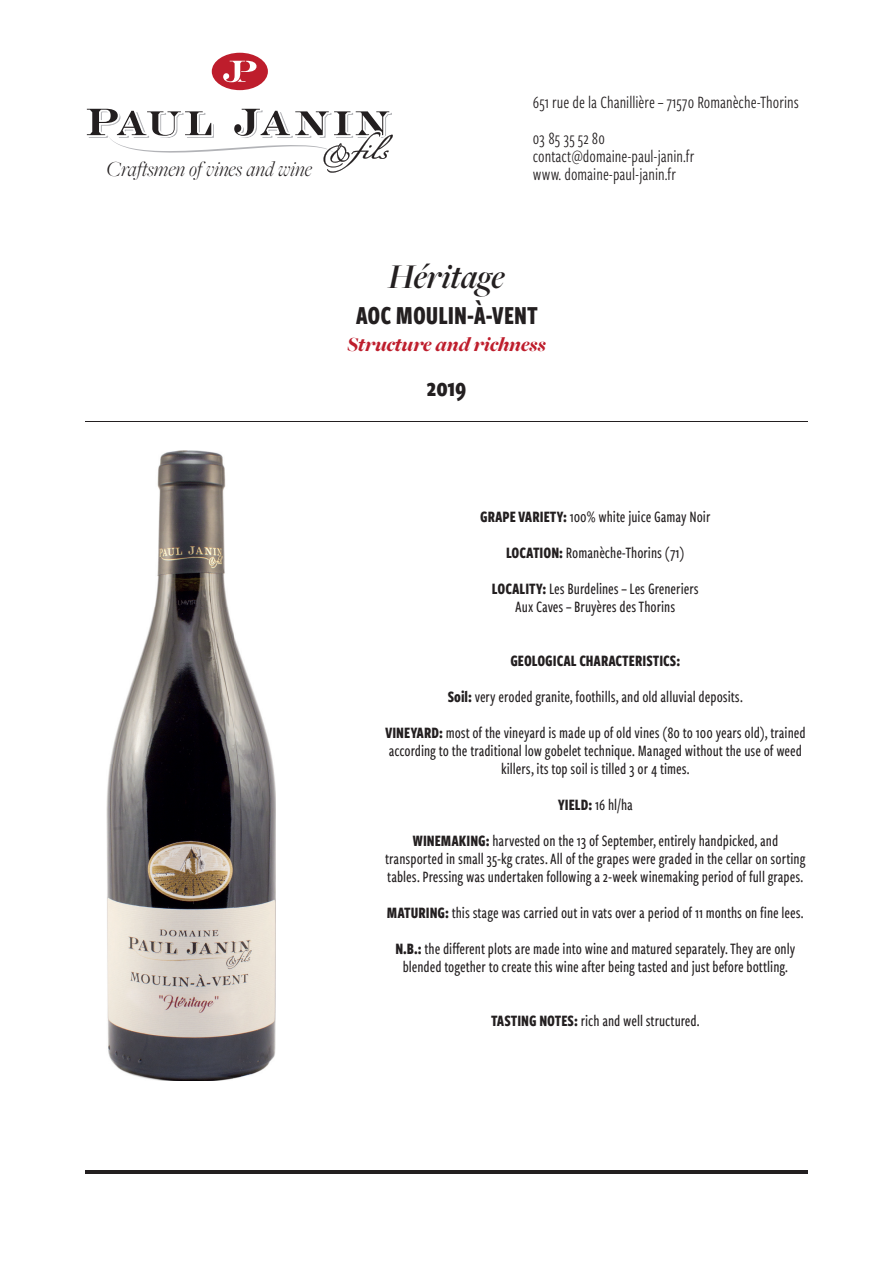
<style>
.page{position:relative;width:893px;height:1263px;background:#fff}
.page>*{position:absolute;margin:0;border:0;box-sizing:border-box;transform-origin:0 0}
.t1{font:italic 600 36px "Freight Big Pro";color:#231f20}
.t2{font:700 27px "Freight Sans Cmp Pro";color:#231f20}
.t3{font:italic 300 22.35px "Freight Big Pro";color:#231f20}
.t4{font:italic 900 21px "Freight Big Pro";color:#be1d2c}
.t5{font:18px/36px "Freight Sans Cmp Pro";color:#231f20}
.t6{font:500 16.5px/36px "Freight Sans Cmp Pro";color:#231f20;text-align:center}
.s1{font-weight:700}
</style>
<div class="page">
<svg style="left:86px;top:108px;width:307px;height:65px"></svg>
<div style="left:212px;top:53px;width:56px;height:37px;background:#be1d2c;border-radius:50%"></div>
<svg style="left:223px;top:61px;width:33px;height:21px"></svg>
<hr style="left:85px;top:1170px;width:723px;height:3px;background:#231f20">
<img style="left:107px;top:450px;width:169px;height:630px">
<hr style="left:85px;top:421px;width:723px;height:1px;background:#231f20">
<h3 class="t3" style="left:107px;top:154px;width:207px">Craftsmen of vines and wine</h3>
<p class="t5" style="left:533px;top:83px;width:267px">651 rue de la Chanillière – 71570 Romanèche-Thorins<br>03 85 35 52 80</p>
<p class="t5" style="left:533px;top:146px;width:163px;line-height:18px">contact@domaine-paul-janin.fr www. domaine-paul-janin.fr</p>
<h1 class="t1" style="left:388px;top:253px;width:118px">Héritage</h1>
<h2 class="t2" style="left:356px;top:297px;width:183px">AOC MOULIN-À-VENT</h2>
<p class="t4" style="left:347px;top:330px;width:200px">Structure and richness</p>
<h2 class="t2" style="left:426px;top:369px;width:41px">2019</h2>
<p class="t6" style="left:480px;top:498px;width:232px"><span class="s1">GRAPE VARIETY:</span> 100% white juice Gamay Noir<br><span class="s1">LOCATION:</span> Romanèche-Thorins (71)<br><span class="s1">LOCALITY:</span> Les Burdelines – Les Greneriers</p>
<p class="t6" style="left:515px;top:588px;width:161px">Aux Caves – Bruyères des Thorins</p>
<p class="t6" style="left:385px;top:642px;width:422px"><span class="s1">GEOLOGICAL CHARACTERISTICS:<br>Soil:</span> very eroded granite, foothills, and old alluvial deposits.<br><span class="s1">VINEYARD:</span> most of the vineyard is made up of old vines (80 to 100 years old), trained</p>
<p class="t6" style="left:389px;top:741px;width:415px;line-height:18px">according to the traditional low gobelet technique. Managed without the use of weed killers, its top soil is tilled 3 or 4 times.</p>
<p class="t6" style="left:412px;top:786px;width:367px"><span class="s1">YIELD:</span> 16 hl/ha<br><span class="s1">WINEMAKING:</span> harvested on the 13 of September, entirely handpicked, and</p>
<p class="t6" style="left:385px;top:849px;width:422px;line-height:18px;text-align:left">transported in small 35-kg crates. All of the grapes were graded in the cellar on sorting tables. Pressing was undertaken following a 2-week winemaking period of full grapes.</p>
<p class="t6" style="left:387px;top:894px;width:418px"><span class="s1">MATURING:</span> this stage was carried out in vats over a period of 11 months on fine lees.<br><span class="s1">N.B.:</span> the different plots are made into wine and matured separately. They are only</p>
<p class="t6" style="left:403px;top:948px;width:387px">blended together to create this wine after being tasted and just before bottling.</p>
<p class="t6" style="left:491px;top:1002px;width:210px"><span class="s1">TASTING NOTES:</span> rich and well structured.</p>
</div>
